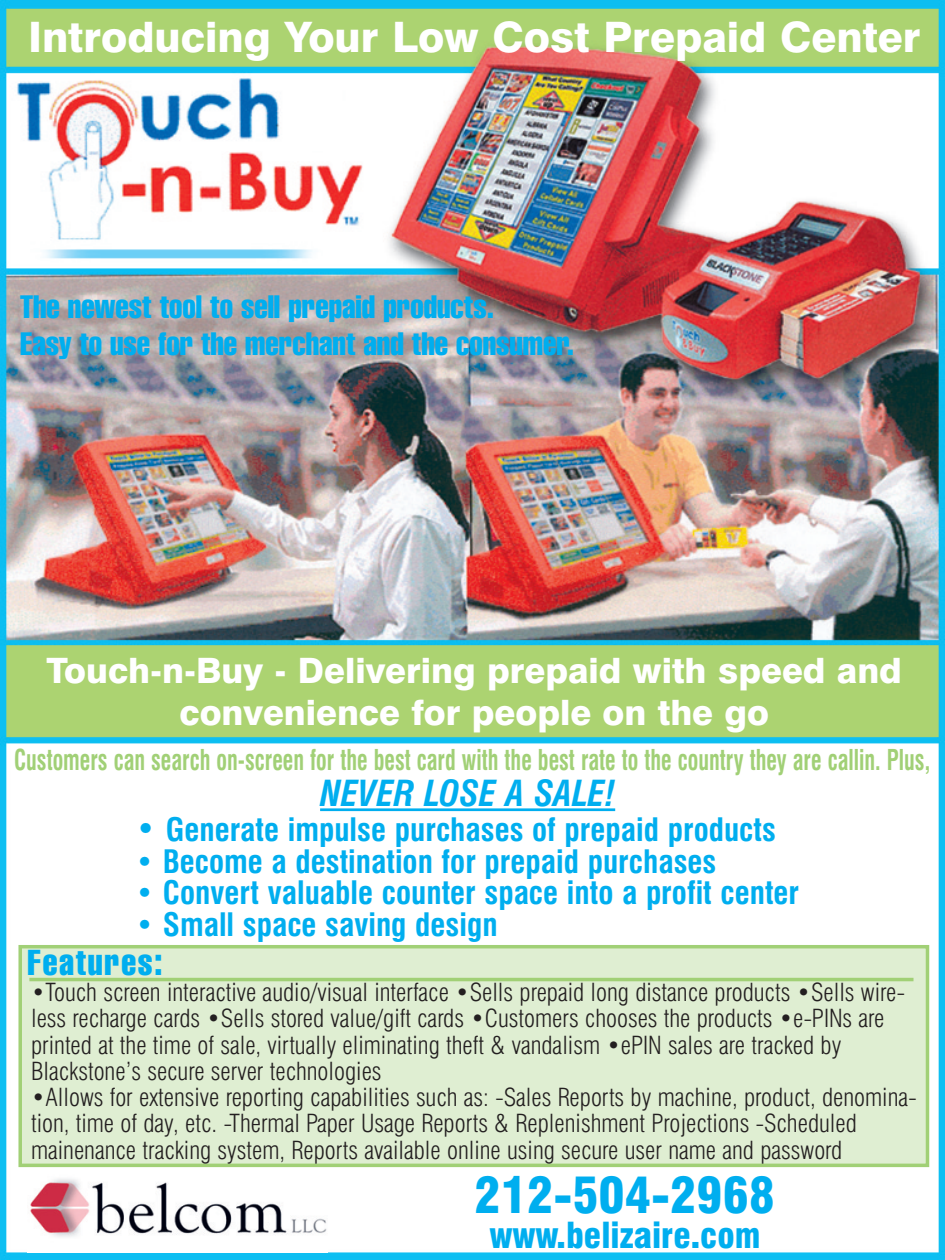
<style>
.page{position:relative;width:945px;height:1260px;background:#fff}
.page>*{position:absolute;margin:0;border:0;box-sizing:border-box;transform-origin:0 0}
.t1{font:900 condensed 49px "Swiss 721 BT";color:#00aeef}
.t2{font:800 42px "Swiss 721 BT";color:#fff}
.t3{font:800 35px/42px "Swiss 721 BT";color:#fff;text-align:center}
.t4{font:900 condensed 35px "Swiss 721 BT";color:#00aeef}
.t5{font:italic 700 condensed 35px "Swiss 721 BT";color:#00aeef}
.t6{font:extra-condensed 35px "Swiss 911 BT";letter-spacing:.045em;color:#00aeef}
.t7{font:700 condensed 31.5px "Swiss 721 BT";color:#00aeef}
.t8{font:extra-condensed 31.5px/37.8px "Swiss 911 BT";color:#00aeef}
.t9{font:700 condensed 28px "Swiss 721 BT";color:#a1d076;scale:.79 1}
.t10{font:300 condensed 24.5px/26.2px "Swiss 721 BT";color:#231f20}
.s1{font-style:italic;font-size:35px}
</style>
<div class="page">
<img style="left:0;top:0;width:945px;height:1260px">
<hr style="left:320px;top:808px;width:119px;height:3px;background:#00aeef">
<hr style="left:439px;top:808px;width:176px;height:3px;background:#00aeef">
<div style="left:20px;top:947px;width:908px;height:218px;background:#dfeed2"></div>
<div style="left:18px;top:945px;width:911px;height:222px;border:4px solid #a1d076"></div>
<hr style="left:29px;top:978px;width:885px;height:3px;background:#a1d076">
<img style="left:27px;top:1171px;width:300px;height:81px">
<h2 class="t2" style="left:28px;top:21px;width:894px">Introducing Your Low Cost Prepaid Center</h2>
<p class="t8" style="left:20px;top:289px;width:556px">The newest tool to sell prepaid products.<br>Easy to use for the merchant and the consumer.</p>
<h3 class="t3" style="left:47px;top:652px;width:857px">Touch-n-Buy - Delivering prepaid with speed and convenience for people on the go</h3>
<p class="t9" style="left:14px;top:748px;width:1161px">Customers can search on-screen for the best card with the best rate to the country they are callin. Plus,</p>
<h3 class="t5" style="left:320px;top:780px;width:297px">NEVER LOSE A SALE!</h3>
<p class="t7" style="left:136px;top:817px;width:642px"><span class="s1">•</span> Generate impulse purchases of prepaid products</p>
<p class="t7" style="left:136px;top:848px;width:582px">• Become a destination for prepaid purchases</p>
<p class="t7" style="left:136px;top:880px;width:665px">• Convert valuable counter space into a profit center</p>
<p class="t7" style="left:136px;top:911px;width:364px">• Small space saving design</p>
<h3 class="t6" style="left:27px;top:950px;width:137px">Features:</h3>
<p class="t10" style="left:31px;top:981px;width:875px">•Touch screen interactive audio/visual interface •Sells prepaid long distance products •Sells wire&shy;less recharge cards •Sells stored value/gift cards •Customers chooses the products •e-PINs are printed at the time of sale, virtually eliminating theft &amp; vandalism •ePIN sales are tracked by Blackstone’s secure server technologies</p>
<p class="t10" style="left:31px;top:1086px;width:887px">•Allows for extensive reporting capabilities such as: -Sales Reports by machine, product, denomina&shy;tion, time of day, etc. -Thermal Paper Usage Reports &amp; Replenishment Projections -Scheduled mainenance tracking system, Reports available online using secure user name and password</p>
<h1 class="t1" style="left:475px;top:1175px;width:302px">212-504-2968</h1>
<h3 class="t4" style="left:489px;top:1221px;width:273px">www.belizaire.com</h3>
</div>
